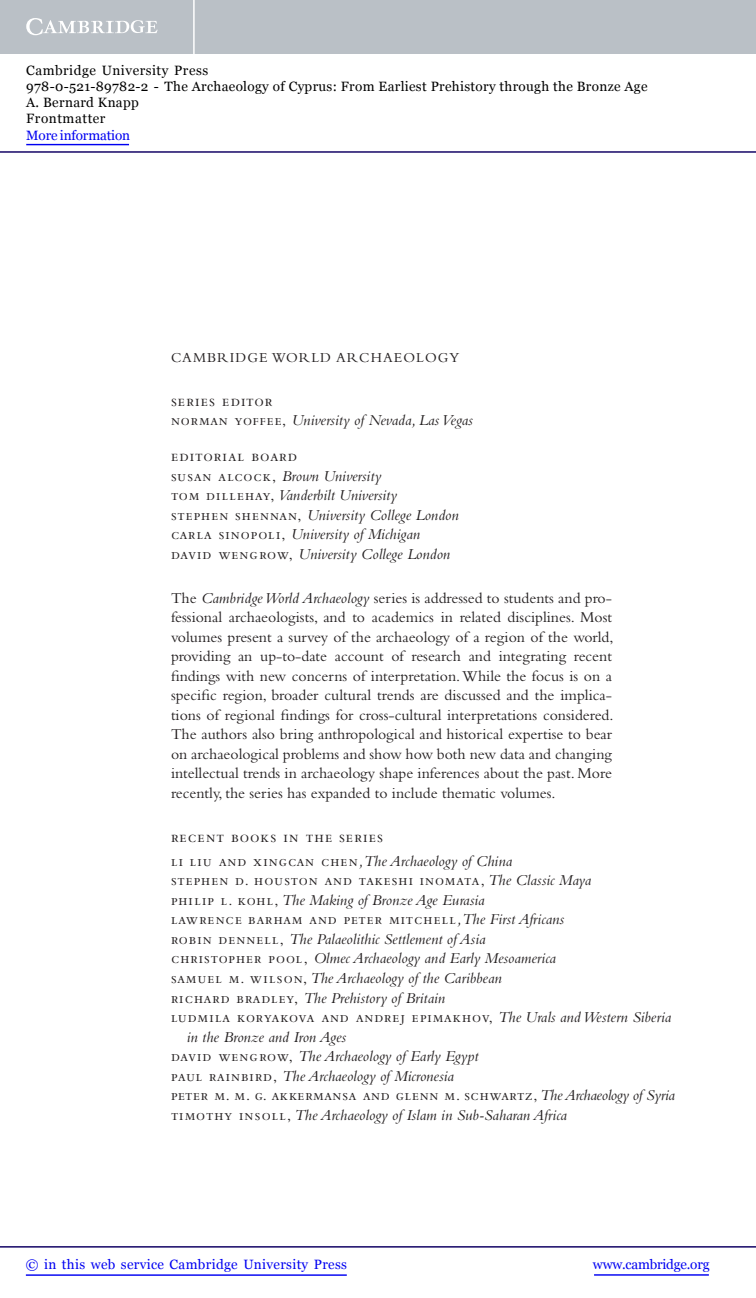
<style>
.page{position:relative;width:756px;height:1298px;background:#fff}
.page>*{position:absolute;margin:0;border:0;box-sizing:border-box;transform-origin:0 0}
.t1{font:16.5px "Bembo Std";letter-spacing:.055em;color:#231f20}
.t2{font:16.5px "Bembo Std";letter-spacing:.075em;color:#231f20}
.t3{font:15.75px/19.5px "Bembo Std";letter-spacing:.035em;color:#231f20;text-align:justify}
.t4{font:italic 15.75px/19.5px "Bembo Std";color:#231f20}
.t5{font:15.75px "Bembo Std";letter-spacing:.055em;color:#231f20}
.t6{font:14.25px "Bembo Std";letter-spacing:.075em;color:#231f20}
.t7{font:13.5px/16.2px "Georgia";letter-spacing:.025em;color:#000}
.t8{font:13.5px "Georgia";letter-spacing:.025em;color:#0000f1}
.t9{font:13.5px "Georgia";letter-spacing:-.015em;color:#0000f1}
.t10{font:13.5px "Georgia";letter-spacing:-.01em;color:#0000f1}
.s1{font-style:normal}
.s2{font-style:italic}
</style>
<div class="page">
<div style="left:0;top:0;width:756px;height:54px;background:#bac0c6"></div>
<svg style="left:26px;top:18px;width:132px;height:17px"></svg>
<hr style="left:193px;top:0;width:2px;height:54px;background:#fff">
<hr style="left:0;top:151px;width:756px;height:2px;background:#150666">
<hr style="left:594px;top:1274px;width:115px;height:1px;background:#0000f1">
<hr style="left:0;top:1246px;width:756px;height:1px;background:#150666">
<hr style="left:26px;top:1274px;width:321px;height:1px;background:#0000f1">
<hr style="left:26px;top:144px;width:103px;height:1px;background:#0000f1">
<p class="t7" style="left:26px;top:62px;width:623px">Cambridge University Press<br>978-0-521-89782-2 - The Archaeology of Cyprus: From Earliest Prehistory through the Bronze Age A. Bernard Knapp<br>Frontmatter</p>
<p class="t10" style="left:26px;top:127px;width:105px">More information</p>
<p class="t6" style="left:171px;top:349px;width:23px">Cambridge</p>
<p class="t6" style="left:272px;top:349px;width:39px">World</p>
<p class="t6" style="left:336px;top:349px;width:23px">Archae</p>
<p class="t6" style="left:403px;top:349px;width:55px">ology</p>
<p class="t1" style="left:171px;top:391px;width:103px">series editor</p>
<p class="t4" style="left:171px;top:410px;width:304px"><span class="s1">norman yoffee,</span> University of Nevada, Las Vegas</p>
<p class="t1" style="left:171px;top:446px;width:128px">editorial board</p>
<p class="t4" style="left:171px;top:465px;width:289px"><span class="s1">susan alcock,</span> Brown University<br><span class="s1">tom dillehay,</span> Vanderbilt University<br><span class="s1">stephen shennan,</span> University College London <span class="s1">carla sinopoli,</span> University of Michigan <span class="s1">david wengrow,</span> University College London</p>
<p class="t3" style="left:171px;top:587px;width:444px">The <span class="s2">Cambridge World Archaeology</span> series is addressed to students and pro&shy;fessional archaeologists, and to academics in related disciplines. Most volumes present a survey of the archaeology of a region of the world, providing an up-to-date account of research and integrating recent findings with new concerns of interpretation. While the focus is on a specific region, broader cultural trends are discussed and the implica&shy;tions of regional findings for cross-cultural interpretations considered.<br>The authors also bring anthropological and historical expertise to bear on archaeological problems and show how both new data and changing intellectual trends in archaeology shape inferences about the past. More recently, the series has expanded to include thematic volumes.</p>
<p class="t2" style="left:171px;top:826px;width:214px">recent books in the series</p>
<p class="t4" style="left:171px;top:851px;width:343px"><span class="s1">li liu and xingcan chen</span>, The Archaeology of China</p>
<p class="t5" style="left:171px;top:871px;width:422px">stephen d. houston and takeshi inomata, <span class="s2">The Classic Maya</span></p>
<p class="t4" style="left:171px;top:890px;width:315px"><span class="s1">philip l. kohl,</span> The Making of Bronze Age Eurasia</p>
<p class="t5" style="left:171px;top:910px;width:395px">lawrence barham and peter mitchell<span class="s2">, The First Africans</span></p>
<p class="t4" style="left:171px;top:929px;width:316px"><span class="s1">robin dennell,</span> The Palaeolithic Settlement of Asia</p>
<p class="t4" style="left:171px;top:948px;width:387px"><span class="s1">christopher pool,</span> Olmec Archaeology and Early Mesoamerica</p>
<p class="t4" style="left:171px;top:968px;width:332px"><span class="s1">samuel m. wilson,</span> The Archaeology of the Caribbean</p>
<p class="t4" style="left:171px;top:987px;width:276px"><span class="s1">richard bradley,</span> The Prehistory of Britain</p>
<p class="t5" style="left:171px;top:1008px;width:502px">ludmila koryakova and andrej epimakhov, <span class="s2">The Urals and Western Siberia</span></p>
<p class="t4" style="left:187px;top:1026px;width:161px">in the Bronze and Iron Ages</p>
<p class="t4" style="left:171px;top:1046px;width:309px"><span class="s1">david wengrow,</span> The Archaeology of Early Egypt</p>
<p class="t4" style="left:171px;top:1065px;width:284px"><span class="s1">paul rainbird,</span> The Archaeology of Micronesia</p>
<p class="t3" style="left:171px;top:1085px;width:505px">peter m. m. g. akkermansa and glenn m. schwartz, <span class="s2">The Archaeology of Syria</span></p>
<p class="t4" style="left:171px;top:1104px;width:398px"><span class="s1">timothy insoll,</span> The Archaeology of Islam in Sub-Saharan Africa</p>
<p class="t8" style="left:26px;top:1256px;width:323px">© in this web service Cambridge University Press</p>
<p class="t9" style="left:593px;top:1256px;width:118px">www.cambridge.org</p>
</div>
